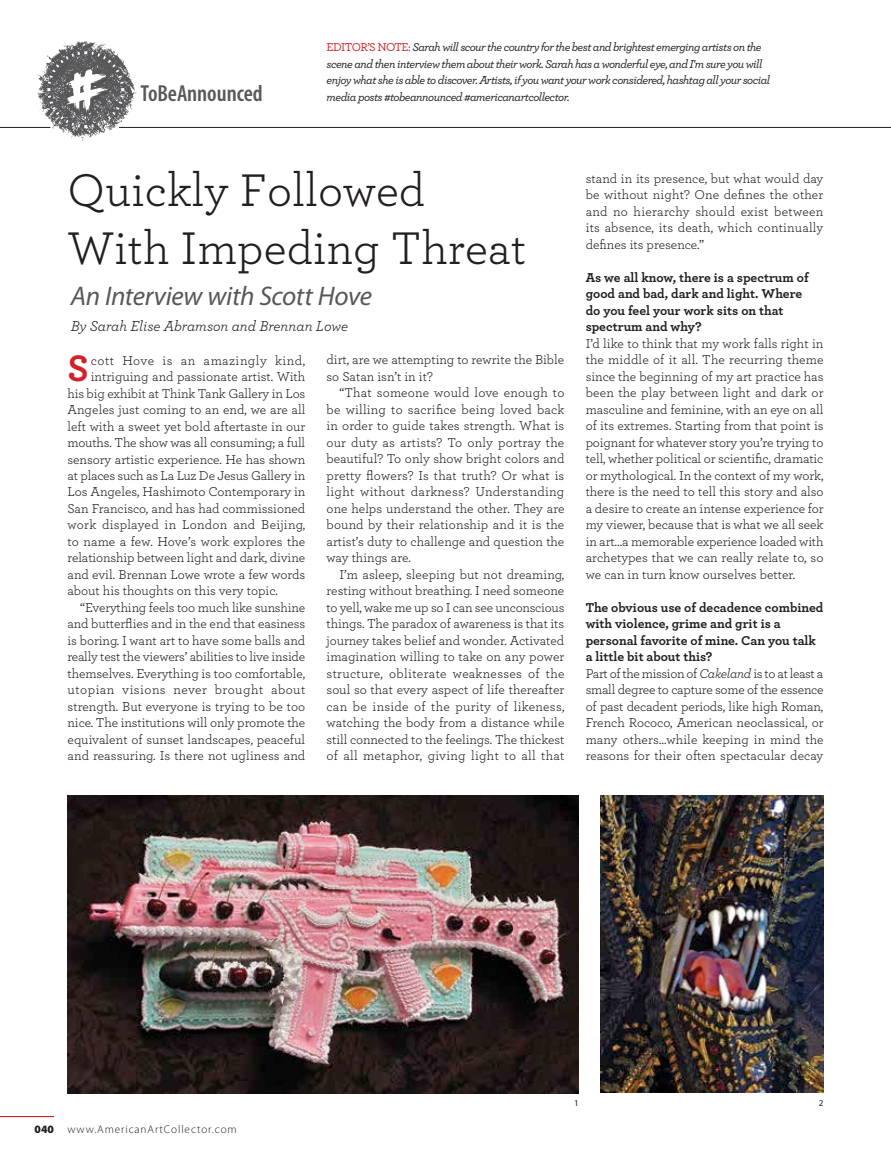
<style>
.page{position:relative;width:891px;height:1161px;background:#fff}
.page>*{position:absolute;margin:0;border:0;box-sizing:border-box;transform-origin:0 0}
.t1{font:48px/57.6px "Archer";color:#231e20}
.t2{font:700 38.55px "Archer";color:#d1222a}
.t3{font:italic 27px "Myriad Pro";letter-spacing:-.015em;color:#58585a}
.t4{font:600 condensed 23.25px "Myriad Pro";letter-spacing:-.005em;color:#58585a}
.t5{font:italic 15px "Archer";color:#231e20}
.t6{font:13.5px/16.5px "Archer";letter-spacing:-.005em;color:#231e20;text-align:justify}
.t7{font:700 13.5px/16.5px "Archer";color:#231e20}
.t8{font:13.5px "Archer";letter-spacing:.035em;color:#231e20}
.t9{font:13.5px "Archer";letter-spacing:.02em;color:#231e20}
.t10{font:italic 500 12px/16.5px "Archer";letter-spacing:-.045em;color:#231e20}
.t11{font:300 11.25px "Myriad Pro";letter-spacing:.08em;color:#231e20}
.t12{font:9px "Myriad Pro";color:#231e20}
.s1{font-style:normal;color:#d1222a}
.s2{font-weight:700}
.s3{font-style:italic}
.s4{font-weight:900}
</style>
<div class="page">
<hr style="left:0;top:1116px;width:54px;height:1px;background:#d1222a">
<hr style="left:119px;top:127px;width:772px;height:1px;background:#231e20">
<hr style="left:0;top:127px;width:50px;height:1px;background:#231e20">
<img style="left:68px;top:795px;width:511px;height:298px">
<img style="left:601px;top:795px;width:223px;height:297px">
<svg style="left:28px;top:41px;width:108px;height:100px"></svg>
<p class="t10" style="left:327px;top:38px;width:445px"><span class="s1">EDITOR’S NOTE:</span> Sarah will scour the country for the best and brightest emerging artists on the scene and then interview them about their work. Sarah has a wonderful eye, and I'm sure you will enjoy what she is able to discover. Artists, if you want your work considered, hashtag all your social</p>
<h3 class="t4" style="left:140px;top:81px;width:124px">ToBeAnnounced</h3>
<p class="t10" style="left:327px;top:88px;width:245px">media posts #tobeannounced #americanartcollector.</p>
<h1 class="t1" style="left:68px;top:159px;width:460px">Quickly Followed<br>With Impeding Threat</h1>
<h3 class="t3" style="left:71px;top:281px;width:303px">An Interview with Scott Hove</h3>
<p class="t5" style="left:71px;top:316px;width:279px">By Sarah Elise Abramson and Brennan Lowe</p>
<h2 class="t2" style="left:68px;top:338px;width:23px">S</h2>
<p class="t8" style="left:91px;top:351px;width:216px">cott Hove is an amazingly kind,</p>
<p class="t6" style="left:91px;top:368px;width:216px">intriguing and passionate artist. With</p>
<p class="t6" style="left:67px;top:384px;width:239px">his big exhibit at Think Tank Gallery in Los</p>
<p class="t6" style="left:67px;top:401px;width:239px">Angeles just coming to an end, we are all</p>
<p class="t6" style="left:67px;top:417px;width:239px">left with a sweet yet bold aftertaste in our</p>
<p class="t6" style="left:67px;top:434px;width:239px">mouths. The show was all consuming; a full</p>
<p class="t6" style="left:67px;top:450px;width:239px">sensory artistic experience. He has shown</p>
<p class="t6" style="left:67px;top:467px;width:239px">at places such as La Luz De Jesus Gallery in</p>
<p class="t6" style="left:67px;top:483px;width:239px">Los Angeles, Hashimoto Contemporary in</p>
<p class="t6" style="left:67px;top:500px;width:239px">San Francisco, and has had commissioned</p>
<p class="t9" style="left:67px;top:516px;width:239px">work displayed in London and Beijing,</p>
<p class="t6" style="left:67px;top:533px;width:239px">to name a few. Hove’s work explores the</p>
<p class="t6" style="left:67px;top:549px;width:239px">relationship between light and dark, divine</p>
<p class="t6" style="left:67px;top:566px;width:239px">and evil. Brennan Lowe wrote a few words</p>
<p class="t6" style="left:67px;top:582px;width:212px">about his thoughts on this very topic.</p>
<p class="t6" style="left:80px;top:599px;width:226px">“Everything feels too much like sunshine</p>
<p class="t6" style="left:67px;top:615px;width:239px">and butterflies and in the end that easiness</p>
<p class="t6" style="left:67px;top:632px;width:239px">is boring. I want art to have some balls and</p>
<p class="t6" style="left:67px;top:648px;width:239px">really test the viewers’ abilities to live inside</p>
<p class="t6" style="left:67px;top:665px;width:239px">themselves. Everything is too comfortable,</p>
<p class="t8" style="left:67px;top:681px;width:239px">utopian visions never brought about</p>
<p class="t6" style="left:67px;top:698px;width:239px">strength. But everyone is trying to be too</p>
<p class="t6" style="left:67px;top:714px;width:239px">nice. The institutions will only promote the</p>
<p class="t6" style="left:67px;top:731px;width:239px">equivalent of sunset landscapes, peaceful</p>
<p class="t6" style="left:67px;top:747px;width:239px">and reassuring. Is there not ugliness and</p>
<p class="t6" style="left:327px;top:351px;width:239px">dirt, are we attempting to rewrite the Bible so Satan isn’t in it?</p>
<p class="t6" style="left:327px;top:384px;width:239px;text-indent:13px">“That someone would love enough to be willing to sacrifice being loved back in order to guide takes strength. What is our duty as artists? To only portray the beautiful? To only show bright colors and pretty flowers? Is that truth? Or what is light without darkness? Understanding one helps understand the other. They are bound by their relationship and it is the artist’s duty to challenge and question the way things are.</p>
<p class="t6" style="left:327px;top:566px;width:239px;text-indent:13px">I’m asleep, sleeping but not dreaming, resting without breathing. I need someone to yell, wake me up so I can see unconscious things. The paradox of awareness is that its journey takes belief and wonder. Activated imagination willing to take on any power structure, obliterate weaknesses of the soul so that every aspect of life thereafter can be inside of the purity of likeness, watching the body from a distance while still connected to the feelings. The thickest of all metaphor, giving light to all that</p>
<p class="t6" style="left:586px;top:170px;width:239px">stand in its presence, but what would day be without night? One defines the other and no hierarchy should exist between its absence, its death, which continually defines its presence.”</p>
<p class="t7" style="left:586px;top:268px;width:225px">As we all know, there is a spectrum of good and bad, dark and light. Where do you feel your work sits on that spectrum and why?</p>
<p class="t6" style="left:586px;top:334px;width:239px">I’d like to think that my work falls right in the middle of it all. The recurring theme since the beginning of my art practice has been the play between light and dark or masculine and feminine, with an eye on all of its extremes. Starting from that point is poignant for whatever story you’re trying to tell, whether political or scientific, dramatic or mythological. In the context of my work, there is the need to tell this story and also a desire to create an intense experience for my viewer, because that is what we all seek in art…a memorable experience loaded with archetypes that we can really relate to, so we can in turn know ourselves better.</p>
<p class="t6" style="left:586px;top:598px;width:239px;text-align:left"><span class="s2">The obvious use of decadence combined with violence, grime and grit is a personal favorite of mine. Can you talk a little bit about this?<br></span>Part of the mission of <span class="s3">Cakeland</span> is to at least a small degree to capture some of the essence of past decadent periods, like high Roman, French Rococo, American neoclassical, or many others…while keeping in mind the reasons for their often spectacular decay</p>
<p class="t11" style="left:35px;top:1123px;width:204px"><span class="s4">040</span> www.AmericanArtCollector.com</p>
<p class="t12" style="left:574px;top:1098px;width:6px">1</p>
<p class="t12" style="left:819px;top:1098px;width:6px">2</p>
</div>
